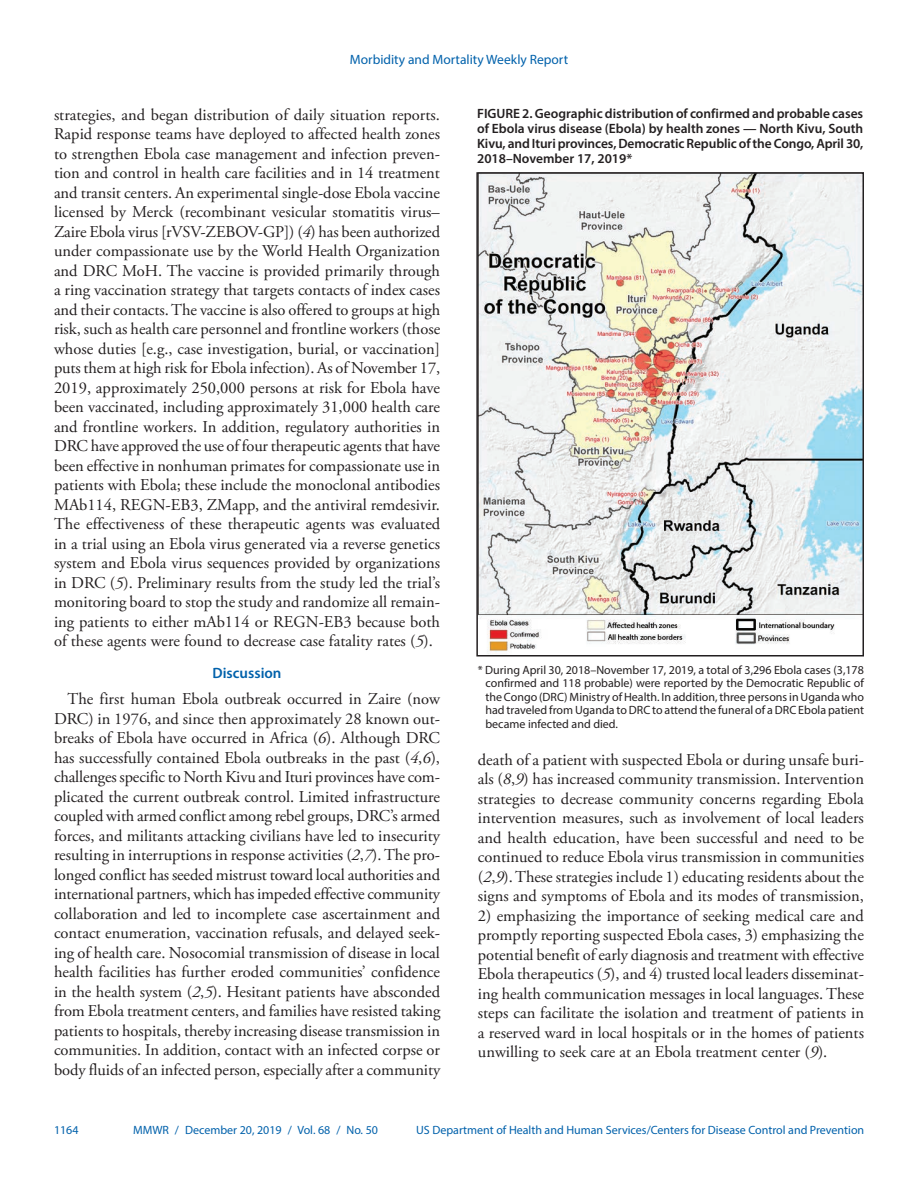
<style>
.page{position:relative;width:918px;height:1188px;background:#fff}
.page>*{position:absolute;margin:0;border:0;box-sizing:border-box;transform-origin:0 0}
.Paragraph{font:16.5px/19.5px "Adobe Garamond Pro";color:#231f20;text-align:justify}
.Discussion_Heading{font:600 15px "Myriad Pro";color:#0161ab}
.Figure_Title{font:600 13.5px/15px "Myriad Pro";letter-spacing:-.005em;color:#231f20;text-align:justify}
.t1{font:13.5px "Myriad Pro";color:#0161ab}
.Figure_Footnote{font:12px/13.5px "Myriad Pro";color:#231f20;text-align:justify}
.t2{font:12px "Myriad Pro";color:#0161ab}
.s1{font-style:italic}
</style>
<div class="page">
<img style="left:479px;top:175px;width:382px;height:479px">
<div style="left:476px;top:172px;width:388px;height:485px;border:2px solid #231f20"></div>
<p class="t1" style="left:350px;top:51px;width:220px">Morbidity and Mortality Weekly Report</p>
<p class="Paragraph" style="left:54px;top:106px;width:388px">strategies, and began distribution of daily situation reports.<br>Rapid response teams have deployed to affected health zones to strengthen Ebola case management and infection preven&shy;tion and control in health care facilities and in 14 treatment and transit centers. An experimental single-dose Ebola vaccine licensed by Merck (recombinant vesicular stomatitis virus– Zaire Ebola virus [rVSV-ZEBOV-GP]) (<span class="s1">4</span>) has been authorized under compassionate use by the World Health Organization and DRC MoH. The vaccine is provided primarily through a ring vaccination strategy that targets contacts of index cases and their contacts. The vaccine is also offered to groups at high risk, such as health care personnel and frontline workers (those whose duties [e.g., case investigation, burial, or vaccination] puts them at high risk for Ebola infection). As of November 17, 2019, approximately 250,000 persons at risk for Ebola have been vaccinated, including approximately 31,000 health care and frontline workers. In addition, regulatory authorities in DRC have approved the use of four therapeutic agents that have been effective in nonhuman primates for compassionate use in patients with Ebola; these include the monoclonal antibodies MAb114, REGN-EB3, ZMapp, and the antiviral remdesivir.<br>The effectiveness of these therapeutic agents was evaluated in a trial using an Ebola virus generated via a reverse genetics system and Ebola virus sequences provided by organizations in DRC (<span class="s1">5</span>). Preliminary results from the study led the trial’s monitoring board to stop the study and randomize all remain&shy;ing patients to either mAb114 or REGN-EB3 because both of these agents were found to decrease case fatality rates (<span class="s1">5</span>).</p>
<h1 class="Discussion_Heading" style="left:213px;top:663px;width:71px">Discussion</h1>
<p class="Paragraph" style="left:54px;top:690px;width:388px;text-indent:14px">The first human Ebola outbreak occurred in Zaire (now DRC) in 1976, and since then approximately 28 known out&shy;breaks of Ebola have occurred in Africa (<span class="s1">6</span>). Although DRC has successfully contained Ebola outbreaks in the past (<span class="s1">4</span>,<span class="s1">6</span>), challenges specific to North Kivu and Ituri provinces have com&shy;plicated the current outbreak control. Limited infrastructure coupled with armed conflict among rebel groups, DRC’s armed forces, and militants attacking civilians have led to insecurity resulting in interruptions in response activities (<span class="s1">2</span>,<span class="s1">7</span>). The pro&shy;longed conflict has seeded mistrust toward local authorities and international partners, which has impeded effective community collaboration and led to incomplete case ascertainment and contact enumeration, vaccination refusals, and delayed seek&shy;ing of health care. Nosocomial transmission of disease in local health facilities has further eroded communities’ confidence in the health system (<span class="s1">2</span>,<span class="s1">5</span>). Hesitant patients have absconded from Ebola treatment centers, and families have resisted taking patients to hospitals, thereby increasing disease transmission in communities. In addition, contact with an infected corpse or body fluids of an infected person, especially after a community</p>
<p class="Figure_Title" style="left:477px;top:106px;width:388px">FIGURE 2. Geographic distribution of confirmed and probable cases of Ebola virus disease (Ebola) by health zones — North Kivu, South Kivu, and Ituri provinces, Democratic Republic of the Congo, April 30, 2018–November 17, 2019*</p>
<p class="Figure_Footnote" style="left:485px;top:663px;width:380px;text-indent:-8px">* During April 30, 2018–November 17, 2019, a total of 3,296 Ebola cases (3,178 confirmed and 118 probable) were reported by the Democratic Republic of the Congo (DRC) Ministry of Health. In addition, three persons in Uganda who had traveled from Uganda to DRC to attend the funeral of a DRC Ebola patient became infected and died.</p>
<p class="Paragraph" style="left:478px;top:751px;width:388px">death of a patient with suspected Ebola or during unsafe buri&shy;als (<span class="s1">8</span>,<span class="s1">9</span>) has increased community transmission. Intervention strategies to decrease community concerns regarding Ebola intervention measures, such as involvement of local leaders and health education, have been successful and need to be continued to reduce Ebola virus transmission in communities (<span class="s1">2</span>,<span class="s1">9</span>). These strategies include 1) educating residents about the signs and symptoms of Ebola and its modes of transmission,</p>
<p class="Paragraph" style="left:478px;top:907px;width:388px">2) emphasizing the importance of seeking medical care and promptly reporting suspected Ebola cases, 3) emphasizing the potential benefit of early diagnosis and treatment with effective Ebola therapeutics (<span class="s1">5</span>), and 4) trusted local leaders disseminat&shy;ing health communication messages in local languages. These steps can facilitate the isolation and treatment of patients in a reserved ward in local hospitals or in the homes of patients unwilling to seek care at an Ebola treatment center (<span class="s1">9</span>).</p>
<p class="t2" style="left:54px;top:1123px;width:26px">1164</p>
<p class="t2" style="left:133px;top:1123px;width:246px">MMWR / December 20, 2019 / Vol. 68 / No. 50</p>
<p class="t2" style="left:416px;top:1123px;width:450px">US Department of Health and Human Services/Centers for Disease Control and Prevention</p>
</div>
